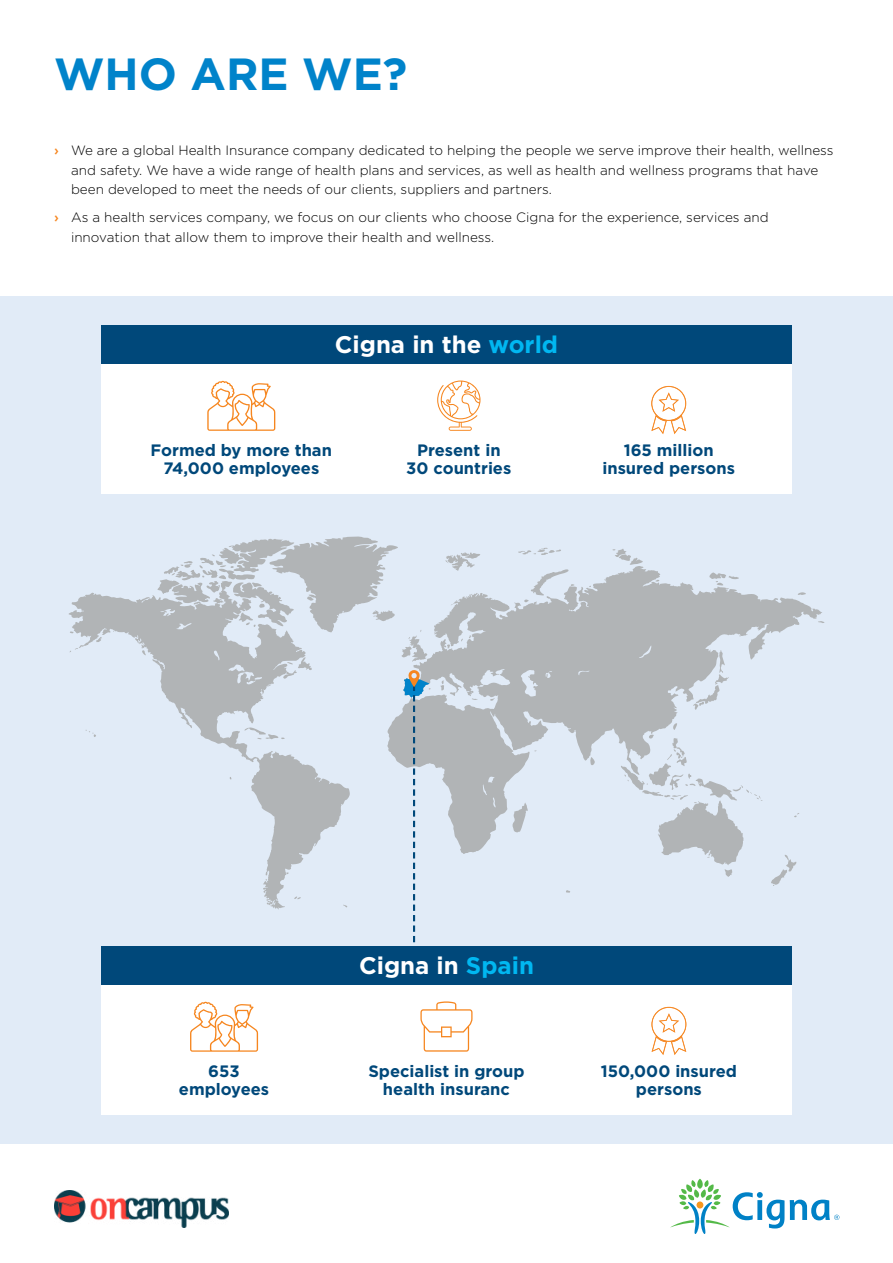
<style>
.page{position:relative;width:893px;height:1263px;background:#fff}
.page>*{position:absolute;margin:0;border:0;box-sizing:border-box;transform-origin:0 0}
.t1{font:700 45px "Gotham";color:#0083ca}
.t2{font:700 24px "Gotham";color:#fff}
.t3{font:700 16.5px/18px "Gotham";color:#00487a;text-align:center}
.t4{font:300 13.5px/19.5px "Gotham";color:#000}
.s1{font-weight:500;color:#f6861f}
.s2{color:#00b7f1}
</style>
<div class="page">
<svg style="left:670px;top:1179px;width:169px;height:55px"></svg>
<img style="left:54px;top:1190px;width:175px;height:37px">
<div style="left:0;top:296px;width:893px;height:848px;background:#e1ebf7"></div>
<svg style="left:69px;top:536px;width:755px;height:373px"></svg>
<div style="left:101px;top:364px;width:690px;height:130px;background:#fff"></div>
<div style="left:101px;top:326px;width:690px;height:38px;background:#00487a"></div>
<svg style="left:207px;top:381px;width:68px;height:50px"></svg>
<svg style="left:437px;top:380px;width:43px;height:51px"></svg>
<svg style="left:651px;top:386px;width:35px;height:48px"></svg>
<svg style="left:403px;top:670px;width:26px;height:272px"></svg>
<div style="left:101px;top:985px;width:690px;height:129px;background:#fff"></div>
<div style="left:101px;top:946px;width:690px;height:39px;background:#00487a"></div>
<svg style="left:190px;top:1002px;width:68px;height:50px"></svg>
<svg style="left:651px;top:1007px;width:35px;height:48px"></svg>
<svg style="left:420px;top:1001px;width:52px;height:50px"></svg>
<h1 class="t1" style="left:54px;top:44px;width:355px">WHO ARE WE?</h1>
<p class="t4" style="left:71px;top:140px;width:764px;text-indent:-17px"><span class="s1">›</span> We are a global Health Insurance company dedicated to helping the people we serve improve their health, wellness and safety. We have a wide range of health plans and services, as well as health and wellness programs that have been developed to meet the needs of our clients, suppliers and partners.</p>
<p class="t4" style="left:71px;top:207px;width:699px;text-indent:-17px"><span class="s1">›</span> As a health services company, we focus on our clients who choose Cigna for the experience, services and innovation that allow them to improve their health and wellness.</p>
<h2 class="t2" style="left:335px;top:329px;width:225px">Cigna in the <span class="s2">world</span></h2>
<p class="t3" style="left:151px;top:441px;width:183px">Formed by more than<br>74,000 employees</p>
<p class="t3" style="left:406px;top:441px;width:107px">Present in<br>30 countries</p>
<p class="t3" style="left:602px;top:441px;width:134px">165 million insured persons</p>
<h2 class="t2" style="left:359px;top:949px;width:176px">Cigna in <span class="s2">Spain</span></h2>
<p class="t3" style="left:179px;top:1062px;width:92px">653 employees</p>
<p class="t3" style="left:601px;top:1062px;width:138px">150,000 insured persons</p>
<p class="t3" style="left:368px;top:1062px;width:158px">Specialist in group health insuranc</p>
</div>
